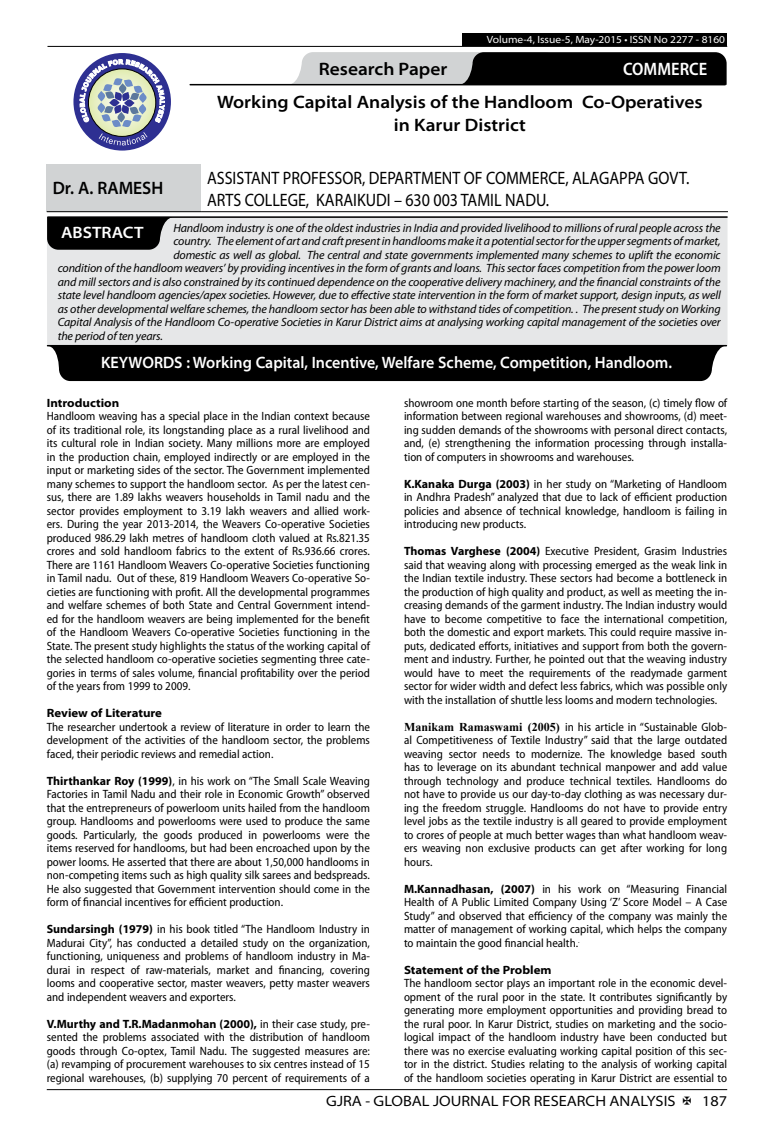
<style>
.page{position:relative;width:774px;height:1136px;background:#fff}
.page>*{position:absolute;margin:0;border:0;box-sizing:border-box;transform-origin:0 0}
.t1{font:18px/21.6px "Myriad Pro";color:#000;scale:.89 1}
.t2{font:600 semi-expanded 18px/23.4px "Myriad Pro";color:#000;text-align:center}
.t3{font:600 semi-expanded 18px "Myriad Pro";color:#000;scale:.9 1}
.t4{font:600 semi-condensed 18px "Myriad Pro";color:#fff}
.t5{font:600 semi-expanded 16.5px "Myriad Pro";color:#fff;scale:.9 1}
.t6{font:600 semi-expanded 16.5px "Myriad Pro";color:#fff}
.t7{font:semi-expanded 15px "Myriad Pro";color:#000}
.t8{font:semi-condensed 12px/13.5px "Myriad Pro";color:#000;text-align:justify}
.t9{font:italic 12px "Myriad Pro";letter-spacing:-.01em;color:#000}
.t10{font:700 semi-expanded 12px "Myriad Pro";color:#000}
.t11{font:semi-expanded 10.5px "Myriad Pro";color:#fff}
.s1{font-weight:700;font-stretch:normal}
.s2{font-family:"Times New Roman";font-weight:700;font-stretch:normal}
</style>
<div class="page">
<hr style="left:47px;top:1089px;width:680px;height:1px;background:#000">
<div style="left:462px;top:33px;width:265px;height:13px;background:#000"></div>
<hr style="left:47px;top:46px;width:680px;height:1px;background:#000">
<svg style="left:288px;top:52px;width:439px;height:33px;background:#5a5a5b"></svg>
<hr style="left:190px;top:84px;width:535px;height:1px;background:#000">
<div style="left:73px;top:53px;width:98px;height:97px;background:#2e3092;border-radius:50%"></div>
<svg style="left:80px;top:59px;width:85px;height:86px"></svg>
<div style="left:47px;top:164px;width:154px;height:48px;background:#d1d3d4"></div>
<hr style="left:47px;top:211px;width:154px;height:1px;background:#000">
<hr style="left:201px;top:211px;width:527px;height:1px;background:#000">
<div style="left:47px;top:216px;width:680px;height:129px;background:#e6e7e8"></div>
<hr style="left:48px;top:216px;width:679px;height:2px;background:#000">
<svg style="left:47px;top:217px;width:126px;height:33px;background:#181818"></svg>
<div style="left:47px;top:345px;width:679px;height:36px;background:#000"></div>
<div style="left:82px;top:355px;width:609px;height:12px;background:#000"></div>
<p class="t11" style="left:487px;top:34px;width:240px">Volume-4, Issue-5, May-2015 • ISSN No 2277 - 8160</p>
<h1 class="t2" style="left:319px;top:58px;width:130px">Research Paper</h1>
<h1 class="t4" style="left:623px;top:59px;width:86px">COMMERCE</h1>
<h1 class="t2" style="left:217px;top:91px;width:487px">Working Capital Analysis of the Handloom Co-Operatives in Karur District</h1>
<h1 class="t3" style="left:53px;top:177px;width:124px">Dr. A. RAMESH</h1>
<h1 class="t1" style="left:207px;top:167px;width:543px">ASSISTANT PROFESSOR, DEPARTMENT OF COMMERCE, ALAGAPPA GOVT.<br>ARTS COLLEGE, KARAIKUDI – 630 003 TAMIL NADU.</h1>
<p class="t9" style="left:173px;top:221px;width:549px">Handloom industry is one of the oldest industries in India and provided livelihood to millions of rural people across the</p>
<p class="t9" style="left:173px;top:235px;width:549px">country. The element of art and craft present in handlooms make it a potential sector for the upper segments of market,</p>
<p class="t9" style="left:173px;top:248px;width:549px">domestic as well as global. The central and state governments implemented many schemes to uplift the economic</p>
<p class="t9" style="left:58px;top:262px;width:664px">condition of the handloom weavers’ by providing incentives in the form of grants and loans. This sector faces competition from the power loom</p>
<p class="t9" style="left:58px;top:275px;width:664px">and mill sectors and is also constrained by its continued dependence on the cooperative delivery machinery, and the financial constraints of the</p>
<p class="t9" style="left:58px;top:289px;width:664px">state level handloom agencies/apex societies. However, due to effective state intervention in the form of market support, design inputs, as well</p>
<p class="t9" style="left:58px;top:302px;width:664px">as other developmental welfare schemes, the handloom sector has been able to withstand tides of competition. . The present study on Working</p>
<p class="t9" style="left:58px;top:316px;width:664px">Capital Analysis of the Handloom Co-operative Societies in Karur District aims at analysing working capital management of the societies over</p>
<p class="t9" style="left:58px;top:329px;width:107px">the period of ten years.</p>
<h2 class="t6" style="left:61px;top:223px;width:84px">ABSTRACT</h2>
<h2 class="t5" style="left:101px;top:353px;width:636px">KEYWORDS : Working Capital, Incentive, Welfare Scheme, Competition, Handloom.</h2>
<p class="t10" style="left:47px;top:395px;width:74px">Introduction</p>
<p class="t8" style="left:47px;top:409px;width:325px">Handloom weaving has a special place in the Indian context because of its traditional role, its longstanding place as a rural livelihood and its cultural role in Indian society. Many millions more are employed in the production chain, employed indirectly or are employed in the input or marketing sides of the sector. The Government implemented many schemes to support the handloom sector. As per the latest cen&shy;sus, there are 1.89 lakhs weavers households in Tamil nadu and the sector provides employment to 3.19 lakh weavers and allied work&shy;ers. During the year 2013-2014, the Weavers Co-operative Societies produced 986.29 lakh metres of handloom cloth valued at Rs.821.35 crores and sold handloom fabrics to the extent of Rs.936.66 crores.<br>There are 1161 Handloom Weavers Co-operative Societies functioning in Tamil nadu. Out of these, 819 Handloom Weavers Co-operative So&shy;cieties are functioning with profit. All the developmental programmes and welfare schemes of both State and Central Government intend&shy;ed for the handloom weavers are being implemented for the benefit of the Handloom Weavers Co-operative Societies functioning in the State. The present study highlights the status of the working capital of the selected handloom co-operative societies segmenting three cate&shy;gories in terms of sales volume, financial profitability over the period of the years from 1999 to 2009.</p>
<p class="t10" style="left:47px;top:706px;width:117px">Review of Literature</p>
<p class="t8" style="left:47px;top:720px;width:325px">The researcher undertook a review of literature in order to learn the development of the activities of the handloom sector, the problems faced, their periodic reviews and remedial action.</p>
<p class="t8" style="left:47px;top:774px;width:325px"><span class="s1">Thirthankar Roy (1999)</span>, in his work on “The Small Scale Weaving Factories in Tamil Nadu and their role in Economic Growth” observed that the entrepreneurs of powerloom units hailed from the handloom group. Handlooms and powerlooms were used to produce the same goods. Particularly, the goods produced in powerlooms were the items reserved for handlooms, but had been encroached upon by the power looms. He asserted that there are about 1,50,000 handlooms in non-competing items such as high quality silk sarees and bedspreads.<br>He also suggested that Government intervention should come in the form of financial incentives for efficient production.</p>
<p class="t8" style="left:47px;top:922px;width:325px"><span class="s1">Sundarsingh (1979)</span> in his book titled “The Handloom Industry in Madurai City”, has conducted a detailed study on the organization, functioning, uniqueness and problems of handloom industry in Ma&shy;durai in respect of raw-materials, market and financing, covering looms and cooperative sector, master weavers, petty master weavers and independent weavers and exporters.</p>
<p class="t8" style="left:47px;top:1017px;width:325px"><span class="s1">V.Murthy and T.R.Madanmohan (2000),</span> in their case study, pre&shy;sented the problems associated with the distribution of handloom goods through Co-optex, Tamil Nadu. The suggested measures are: (a) revamping of procurement warehouses to six centres instead of 15 regional warehouses, (b) supplying 70 percent of requirements of a</p>
<p class="t8" style="left:404px;top:396px;width:325px">showroom one month before starting of the season, (c) timely flow of information between regional warehouses and showrooms, (d) meet&shy;ing sudden demands of the showrooms with personal direct contacts, and, (e) strengthening the information processing through installa&shy;tion of computers in showrooms and warehouses.</p>
<p class="t8" style="left:404px;top:477px;width:325px"><span class="s1">K.Kanaka Durga (2003)</span> in her study on “Marketing of Handloom in Andhra Pradesh” analyzed that due to lack of efficient production policies and absence of technical knowledge, handloom is failing in introducing new products.</p>
<p class="t8" style="left:404px;top:544px;width:325px"><span class="s1">Thomas Varghese (2004)</span> Executive President, Grasim Industries said that weaving along with processing emerged as the weak link in the Indian textile industry. These sectors had become a bottleneck in the production of high quality and product, as well as meeting the in&shy;creasing demands of the garment industry. The Indian industry would have to become competitive to face the international competition, both the domestic and export markets. This could require massive in&shy;puts, dedicated efforts, initiatives and support from both the govern&shy;ment and industry. Further, he pointed out that the weaving industry would have to meet the requirements of the readymade garment sector for wider width and defect less fabrics, which was possible only with the installation of shuttle less looms and modern technologies.</p>
<p class="t8" style="left:404px;top:720px;width:325px"><span class="s2">Manikam Ramaswami (2005)</span> in his article in “Sustainable Glob&shy;al Competitiveness of Textile Industry” said that the large outdated weaving sector needs to modernize. The knowledge based south has to leverage on its abundant technical manpower and add value through technology and produce technical textiles. Handlooms do not have to provide us our day-to-day clothing as was necessary dur&shy;ing the freedom struggle. Handlooms do not have to provide entry level jobs as the textile industry is all geared to provide employment to crores of people at much better wages than what handloom weav&shy;ers weaving non exclusive products can get after working for long hours.</p>
<p class="t8" style="left:404px;top:882px;width:325px"><span class="s1">M.Kannadhasan, (2007)</span> in his work on “Measuring Financial Health of A Public Limited Company Using ‘Z’ Score Model – A Case Study” and observed that efficiency of the company was mainly the matter of management of working capital, which helps the company to maintain the good financial health.<sup>.</sup></p>
<p class="t10" style="left:404px;top:962px;width:149px">Statement of the Problem</p>
<p class="t8" style="left:404px;top:976px;width:325px">The handloom sector plays an important role in the economic devel&shy;opment of the rural poor in the state. It contributes significantly by generating more employment opportunities and providing bread to the rural poor. In Karur District, studies on marketing and the socio&shy;logical impact of the handloom industry have been conducted but there was no exercise evaluating working capital position of this sec&shy;tor in the district. Studies relating to the analysis of working capital of the handloom societies operating in Karur District are essential to</p>
<p class="t7" style="left:326px;top:1092px;width:351px">GJRA - GLOBAL JOURNAL FOR RESEARCH ANALYSIS</p>
<p class="t7" style="left:702px;top:1092px;width:27px">187</p>
</div>
